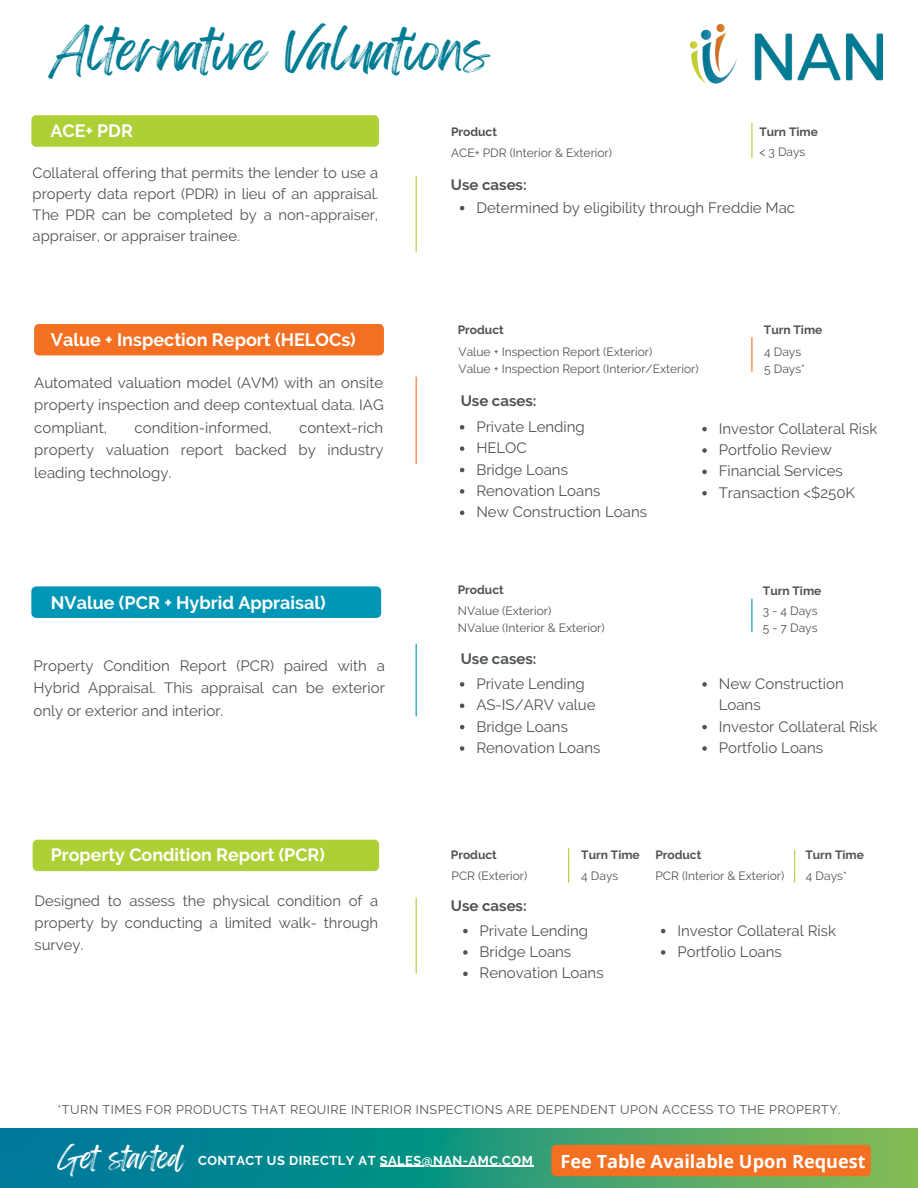
<style>
.page{position:relative;width:918px;height:1188px;background:#fff}
.page>*{position:absolute;margin:0;border:0;box-sizing:border-box;transform-origin:0 0}
.t1{font:47.1px "Feeling Passionate";color:#007c94}
.t2{font:700 18.15px "Open Sans";color:#fff}
.t3{font:700 18px "Raleway";color:#fff}
.t4{font:700 17.85px "Raleway";color:#fff}
.t5{font:15px/21.3px "Raleway";color:#505353}
.t6{font:700 15px "Raleway";color:#505353}
.t7{font:14.85px/21.1px "Raleway";color:#505353;text-align:justify}
.t8{font:700 12.9px "Raleway";letter-spacing:.04em;color:#fff}
.t9{font:12.6px "Raleway";letter-spacing:.04em;color:#505353}
.t10{font:12px/21.1px "Raleway";color:#505353}
.t11{font:700 12px "Raleway";color:#505353}
.s1{font-weight:700}
.s2{font-family:"Feeling Passionate";font-weight:400;font-size:25.8px}
</style>
<div class="page">
<img style="left:690px;top:24px;width:192px;height:60px">
<div style="left:31px;top:115px;width:348px;height:32px;background:#add036;border-radius:5px"></div>
<hr style="left:416px;top:176px;width:1px;height:75px;background:#add036">
<hr style="left:751px;top:123px;width:1px;height:35px;background:#add036">
<svg style="left:460px;top:206px;width:4px;height:4px"></svg>
<img style="left:1px;top:1129px;width:917px;height:59px">
<div style="left:551px;top:1145px;width:320px;height:31px;background:#f36f22;border-radius:5px"></div>
<hr style="left:380px;top:1166px;width:153px;height:1px;background:#fff">
<hr style="left:416px;top:644px;width:1px;height:72px;background:#0097b6">
<div style="left:31px;top:586px;width:350px;height:32px;background:#0097b6;border-radius:5px"></div>
<div style="left:34px;top:324px;width:350px;height:31px;background:#f36f22;border-radius:5px"></div>
<hr style="left:416px;top:377px;width:1px;height:87px;background:#f36f22">
<hr style="left:751px;top:338px;width:1px;height:33px;background:#f36f22">
<svg style="left:702px;top:427px;width:5px;height:4px"></svg>
<svg style="left:702px;top:448px;width:5px;height:5px"></svg>
<svg style="left:702px;top:470px;width:5px;height:4px"></svg>
<svg style="left:702px;top:491px;width:5px;height:5px"></svg>
<svg style="left:460px;top:425px;width:4px;height:5px"></svg>
<svg style="left:460px;top:446px;width:4px;height:5px"></svg>
<svg style="left:460px;top:468px;width:4px;height:4px"></svg>
<svg style="left:460px;top:489px;width:4px;height:5px"></svg>
<svg style="left:460px;top:511px;width:4px;height:4px"></svg>
<hr style="left:751px;top:599px;width:1px;height:33px;background:#0097b6">
<svg style="left:702px;top:682px;width:5px;height:5px"></svg>
<svg style="left:702px;top:725px;width:5px;height:4px"></svg>
<svg style="left:702px;top:746px;width:5px;height:5px"></svg>
<svg style="left:460px;top:682px;width:4px;height:5px"></svg>
<svg style="left:460px;top:704px;width:4px;height:4px"></svg>
<svg style="left:460px;top:725px;width:4px;height:4px"></svg>
<svg style="left:460px;top:746px;width:4px;height:5px"></svg>
<div style="left:33px;top:840px;width:346px;height:31px;background:#add036;border-radius:5px"></div>
<hr style="left:416px;top:898px;width:1px;height:75px;background:#add036">
<hr style="left:568px;top:849px;width:1px;height:33px;background:#add036">
<hr style="left:794px;top:851px;width:1px;height:31px;background:#add036">
<svg style="left:463px;top:929px;width:5px;height:4px"></svg>
<svg style="left:463px;top:950px;width:5px;height:5px"></svg>
<svg style="left:463px;top:972px;width:5px;height:4px"></svg>
<svg style="left:661px;top:929px;width:4px;height:4px"></svg>
<svg style="left:661px;top:950px;width:4px;height:5px"></svg>
<h1 class="t1" style="left:50px;top:12px;width:441px">Alternative Valuations</h1>
<p class="t4" style="left:51px;top:120px;width:84px">ACE+ PDR</p>
<p class="t7" style="left:33px;top:162px;width:348px">Collateral offering that permits the lender to use a property data report (PDR) in lieu of an appraisal.<br>The PDR can be completed by a non-appraiser, appraiser, or appraiser trainee.</p>
<p class="t3" style="left:51px;top:329px;width:307px">Value + Inspection Report (HELOCs)</p>
<p class="t5" style="left:34px;top:371px;width:351px;line-height:22.5px;text-align:justify">Automated valuation model (AVM) with an onsite property inspection and deep contextual data. IAG compliant,</p>
<p class="t5" style="left:135px;top:417px;width:139px">condition-informed,</p>
<p class="t5" style="left:34px;top:416px;width:351px;line-height:22.5px;text-align:justify;text-indent:265px">context-rich property valuation report backed by industry leading technology.</p>
<p class="t3" style="left:51px;top:592px;width:276px">NValue (PCR + Hybrid Appraisal)</p>
<p class="t5" style="left:34px;top:654px;width:353px;line-height:22.5px;text-align:justify">Property Condition Report (PCR) paired with a Hybrid Appraisal. This appraisal can be exterior only or exterior and interior.</p>
<p class="t4" style="left:51px;top:845px;width:276px">Property Condition Report (PCR)</p>
<p class="t7" style="left:35px;top:889px;width:345px;line-height:22.2px">Designed to assess the physical condition of a property by conducting a limited walk- through survey.</p>
<p class="t11" style="left:451px;top:124px;width:47px">Product</p>
<p class="t10" style="left:451px;top:142px;width:163px">ACE+ PDR (Interior &amp; Exterior)</p>
<p class="t6" style="left:451px;top:176px;width:77px">Use cases:</p>
<p class="t11" style="left:759px;top:124px;width:60px">Turn Time</p>
<p class="t10" style="left:759px;top:141px;width:48px">&lt; 3 Days</p>
<p class="t5" style="left:476px;top:197px;width:320px">Determined by eligibility through Freddie Mac</p>
<p class="t11" style="left:458px;top:322px;width:47px">Product</p>
<p class="t10" style="left:459px;top:341px;width:195px">Value + Inspection Report (Exterior)</p>
<p class="t6" style="left:461px;top:392px;width:77px">Use cases:</p>
<p class="t10" style="left:459px;top:358px;width:242px">Value + Inspection Report (Interior/Exterior)</p>
<p class="t5" style="left:476px;top:416px;width:172px">Private Lending<br>HELOC<br>Bridge Loans<br>Renovation Loans<br>New Construction Loans</p>
<p class="t11" style="left:764px;top:322px;width:60px">Turn Time</p>
<p class="t10" style="left:764px;top:358px;width:42px">5 Days*</p>
<p class="t10" style="left:764px;top:341px;width:39px">4 Days</p>
<p class="t5" style="left:719px;top:418px;width:160px">Investor Collateral Risk<br>Portfolio Review<br>Financial Services<br>Transaction &lt;$250K</p>
<p class="t10" style="left:458px;top:579px;width:95px"><sup>5</sup><span class="s1">P r</span> <sup>D</sup><span class="s1">o d</span><sup>a</sup><span class="s1">u</span><sup>y</sup><span class="s1">c</span><sup>s</sup><span class="s1">t</span> <sup>*<br></sup>NValue (Exterior)</p>
<p class="t11" style="left:763px;top:584px;width:60px">Turn Time</p>
<p class="t10" style="left:763px;top:600px;width:56px">3 - 4 Days</p>
<p class="t10" style="left:458px;top:617px;width:148px">NValue (Interior &amp; Exterior)</p>
<p class="t10" style="left:763px;top:617px;width:56px">5 - 7 Days</p>
<p class="t6" style="left:461px;top:650px;width:77px">Use cases:</p>
<p class="t5" style="left:719px;top:673px;width:160px">New Construction<br>Loans<br>Investor Collateral Risk<br>Portfolio Loans</p>
<p class="t5" style="left:476px;top:673px;width:126px">Private Lending<br>AS-IS/ARV value<br>Bridge Loans<br>Renovation Loans</p>
<p class="t11" style="left:451px;top:847px;width:47px">Product</p>
<p class="t11" style="left:581px;top:847px;width:60px">Turn Time</p>
<p class="t10" style="left:452px;top:866px;width:77px">PCR (Exterior)</p>
<p class="t10" style="left:655px;top:866px;width:130px">PCR (Interior &amp; Exterior)</p>
<p class="t11" style="left:655px;top:847px;width:47px">Product</p>
<p class="t11" style="left:805px;top:847px;width:60px">Turn Time</p>
<p class="t10" style="left:806px;top:866px;width:42px">4 Days*</p>
<p class="t10" style="left:581px;top:866px;width:39px">4 Days</p>
<p class="t6" style="left:451px;top:897px;width:77px">Use cases:</p>
<p class="t5" style="left:480px;top:920px;width:126px">Private Lending<br>Bridge Loans<br>Renovation Loans</p>
<p class="t5" style="left:677px;top:920px;width:160px">Investor Collateral Risk<br>Portfolio Loans</p>
<p class="t9" style="left:57px;top:1102px;width:785px">*TURN TIMES FOR PRODUCTS THAT REQUIRE INTERIOR INSPECTIONS ARE DEPENDENT UPON ACCESS TO THE PROPERTY.</p>
<p class="t8" style="left:57px;top:1153px;width:477px"><span class="s2">Get started</span> CONTACT US DIRECTLY AT SALES@NAN-AMC.COM</p>
<p class="t2" style="left:561px;top:1148px;width:307px">Fee Table Available Upon Request</p>
</div>
